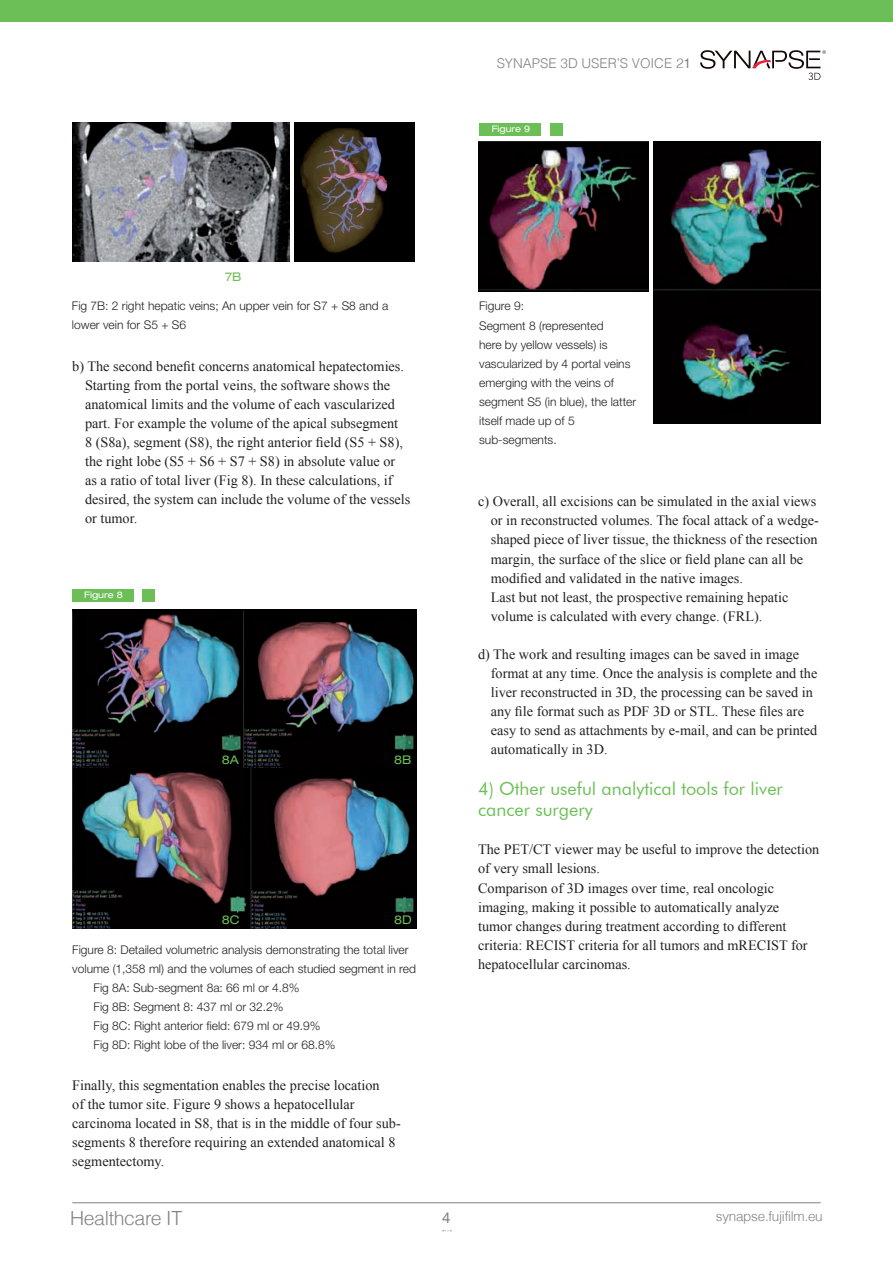
<style>
.page{position:relative;width:893px;height:1263px;background:#fff}
.page>*{position:absolute;margin:0;border:0;box-sizing:border-box;transform-origin:0 0}
.t1{font:300 19.5px "Helvetica";letter-spacing:-.02em;color:#808285}
.t2{font:18px/21.6px "Futura BT";color:#6bbf56}
.t3{font:15px "Helvetica";color:#808285}
.t4{font:14.25px/19px "Times New Roman";color:#231f20}
.t5{font:300 13.5px "Helvetica";letter-spacing:-.01em;color:#808285}
.t6{font:300 12px/19px "Helvetica Neue LT Std";color:#231f20}
.t7{font:expanded 12px "Helvetica Neue LT Std";color:#6bbf56}
.t8{font:expanded 9px "Helvetica Neue LT Std";color:#fff}
.s1{font-weight:400}
</style>
<div class="page">
<div style="left:0;top:0;width:893px;height:21px;background:#6bbf56"></div>
<hr style="left:72px;top:1202px;width:749px;height:1px;background:#808285">
<svg style="left:700px;top:50px;width:126px;height:30px"></svg>
<img style="left:72px;top:609px;width:345px;height:319px">
<div style="left:142px;top:589px;width:13px;height:13px;background:#6bbf56"></div>
<div style="left:72px;top:589px;width:62px;height:13px;background:#6bbf56"></div>
<div style="left:550px;top:124px;width:12px;height:12px;background:#6bbf56"></div>
<div style="left:480px;top:124px;width:61px;height:12px;background:#6bbf56"></div>
<img style="left:479px;top:142px;width:169px;height:149px">
<img style="left:653px;top:142px;width:168px;height:282px">
<img style="left:73px;top:122px;width:216px;height:140px">
<img style="left:294px;top:122px;width:120px;height:140px">
<p class="t5" style="left:497px;top:55px;width:196px">SYNAPSE 3D USER’S VOICE 2<span class="s1">1</span></p>
<p class="t7" style="left:225px;top:270px;width:18px">7B</p>
<p class="t6" style="left:72px;top:296px;width:318px">Fig 7B: 2 right hepatic veins; An upper vein for S7 + S8 and a lower vein for S5 + S6</p>
<p class="t4" style="left:85px;top:356px;width:327px;text-indent:-13px">b) The second benefit concerns anatomical hepatectomies.<br>Starting from the portal veins, the software shows the anatomical limits and the volume of each vascularized part. For example the volume of the apical subsegment<br>8 (S8a), segment (S8), the right anterior field (S5 + S8), the right lobe (S5 + S6 + S7 + S8) in absolute value or as a ratio of total liver (Fig 8). In these calculations, if desired, the system can include the volume of the vessels or tumor.</p>
<p class="t8" style="left:84px;top:589px;width:40px">Figure 8</p>
<p class="t7" style="left:222px;top:753px;width:19px">8A</p>
<p class="t7" style="left:394px;top:753px;width:19px">8B</p>
<p class="t7" style="left:222px;top:912px;width:19px">8C</p>
<p class="t7" style="left:394px;top:912px;width:19px">8D</p>
<p class="t6" style="left:72px;top:940px;width:338px">Figure 8: Detailed volumetric analysis demonstrating the total liver</p>
<p class="t6" style="left:72px;top:959px;width:345px">volume (1,358 ml) and the volumes of each studied segment in red</p>
<p class="t6" style="left:94px;top:978px;width:208px">Fig 8A: Sub-segment 8a: 66 ml or 4.8%</p>
<p class="t6" style="left:94px;top:997px;width:192px">Fig 8B: Segment 8: 437 ml or 32.2%</p>
<p class="t6" style="left:94px;top:1016px;width:228px">Fig 8C: Right anterior field: 679 ml or 49.9%</p>
<p class="t6" style="left:94px;top:1035px;width:243px">Fig 8D: Right lobe of the liver: 934 ml or 68.8%</p>
<p class="t4" style="left:72px;top:1076px;width:330px">Finally, this segmentation enables the precise location<br>of the tumor site. Figure 9 shows a hepatocellular carcinoma located in S8, that is in the middle of four sub&shy;segments 8 therefore requiring an extended anatomical 8 segmentectomy.</p>
<p class="t8" style="left:492px;top:124px;width:40px">Figure 9</p>
<p class="t6" style="left:479px;top:296px;width:159px">Figure 9:<br>Segment 8 (represented<br>here by yellow vessels) is vascularized by 4 portal veins emerging with the veins of segment S5 (in blue), the latter itself made up of 5 sub-segments.</p>
<p class="t4" style="left:491px;top:492px;width:330px;text-indent:-13px">c) Overall, all excisions can be simulated in the axial views or in reconstructed volumes. The focal attack of a wedge&shy;shaped piece of liver tissue, the thickness of the resection margin, the surface of the slice or field plane can all be modified and validated in the native images.<br>Last but not least, the prospective remaining hepatic volume is calculated with every change. (FRL).</p>
<p class="t4" style="left:491px;top:644px;width:328px;text-indent:-13px">d) The work and resulting images can be saved in image format at any time. Once the analysis is complete and the liver reconstructed in 3D, the processing can be saved in any file format such as PDF 3D or STL. These files are easy to send as attachments by e-mail, and can be printed automatically in 3D.</p>
<p class="t2" style="left:478px;top:777px;width:306px">4) Other useful analytical tools for liver cancer surgery</p>
<p class="t4" style="left:478px;top:840px;width:343px">The PET/CT viewer may be useful to improve the detection of very small lesions.<br>Comparison of 3D images over time, real oncologic imaging, making it possible to automatically analyze<br>tumor changes during treatment according to different criteria: RECIST criteria for all tumors and mRECIST for hepatocellular carcinomas.</p>
<h1 class="t1" style="left:70px;top:1206px;width:114px">Healthcare IT</h1>
<p class="t5" style="left:716px;top:1207px;width:108px">synapse.fujifilm.eu</p>
<p class="t3" style="left:442px;top:1209px;width:10px">4</p>
</div>
